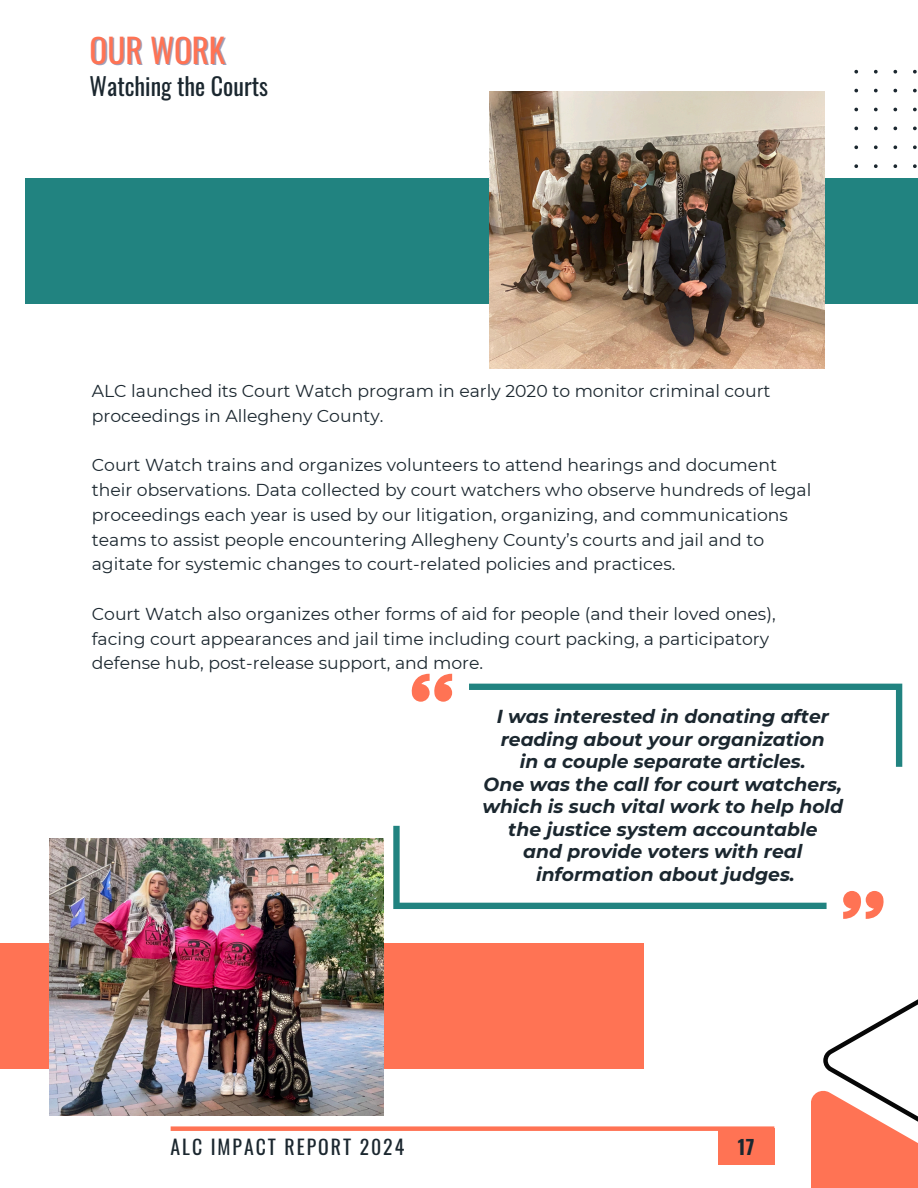
<style>
.page{position:relative;width:918px;height:1188px;background:#fff}
.page>*{position:absolute;margin:0;border:0;box-sizing:border-box;transform-origin:0 0}
.t1{font:33px "Oswald";color:#ff7354}
.t2{font:24px "Oswald";color:#1b272f}
.t3{font:19.8px "Oswald";letter-spacing:.1em;color:#1b272f}
.t4{font:700 19.8px "Oswald";color:#1b272f}
.t5{font:italic 700 18.75px/22.5px "Montserrat";color:#1b272f;text-align:center}
.t6{font:17.25px/24.8px "Montserrat";color:#1b272f}
</style>
<div class="page">
<div style="left:811px;top:1090px;width:107px;height:98px;background:#ff7354"></div>
<svg style="left:823px;top:999px;width:95px;height:137px"></svg>
<svg style="left:854px;top:70px;width:63px;height:98px"></svg>
<svg style="left:469px;top:684px;width:433px;height:83px"></svg>
<svg style="left:393px;top:826px;width:434px;height:83px"></svg>
<svg style="left:411px;top:674px;width:41px;height:28px"></svg>
<svg style="left:843px;top:891px;width:41px;height:28px"></svg>
<div style="left:26px;top:178px;width:892px;height:126px;background:#218380"></div>
<img style="left:490px;top:92px;width:334px;height:277px">
<div style="left:0;top:944px;width:644px;height:125px;background:#ff7354"></div>
<img style="left:49px;top:838px;width:334px;height:277px">
<div style="left:718px;top:1129px;width:56px;height:36px;background:#ff7354"></div>
<div style="left:171px;top:1126px;width:603px;height:5px;background:#ff7354"></div>
<h2 class="t1" style="left:90px;top:25px;width:137px">OUR WORK</h2>
<h1 class="t2" style="left:90px;top:68px;width:180px">Watching the Courts</h1>
<p class="t6" style="left:92px;top:379px;width:680px">ALC launched its Court Watch program in early 2020 to monitor criminal court proceedings in Allegheny County.</p>
<p class="t6" style="left:92px;top:453px;width:687px">Court Watch trains and organizes volunteers to attend hearings and document</p>
<p class="t6" style="left:92px;top:478px;width:721px">their observations. Data collected by court watchers who observe hundreds of legal proceedings each year is used by our litigation, organizing, and communications teams to assist people encountering Allegheny County’s courts and jail and to agitate for systemic changes to court-related policies and practices.</p>
<p class="t6" style="left:92px;top:601px;width:685px">Court Watch also organizes other forms of aid for people (and their loved ones), facing court appearances and jail time including court packing, a participatory defense hub, post-release support, and more.</p>
<p class="t5" style="left:482px;top:705px;width:362px">I was interested in donating after reading about your organization<br>in a couple separate articles.<br>One was the call for court watchers, which is such vital work to help hold the justice system accountable<br>and provide voters with real information about judges.</p>
<p class="t3" style="left:171px;top:1132px;width:235px">ALC IMPACT REPORT 2024</p>
<h4 class="t4" style="left:738px;top:1132px;width:18px">17</h4>
</div>
